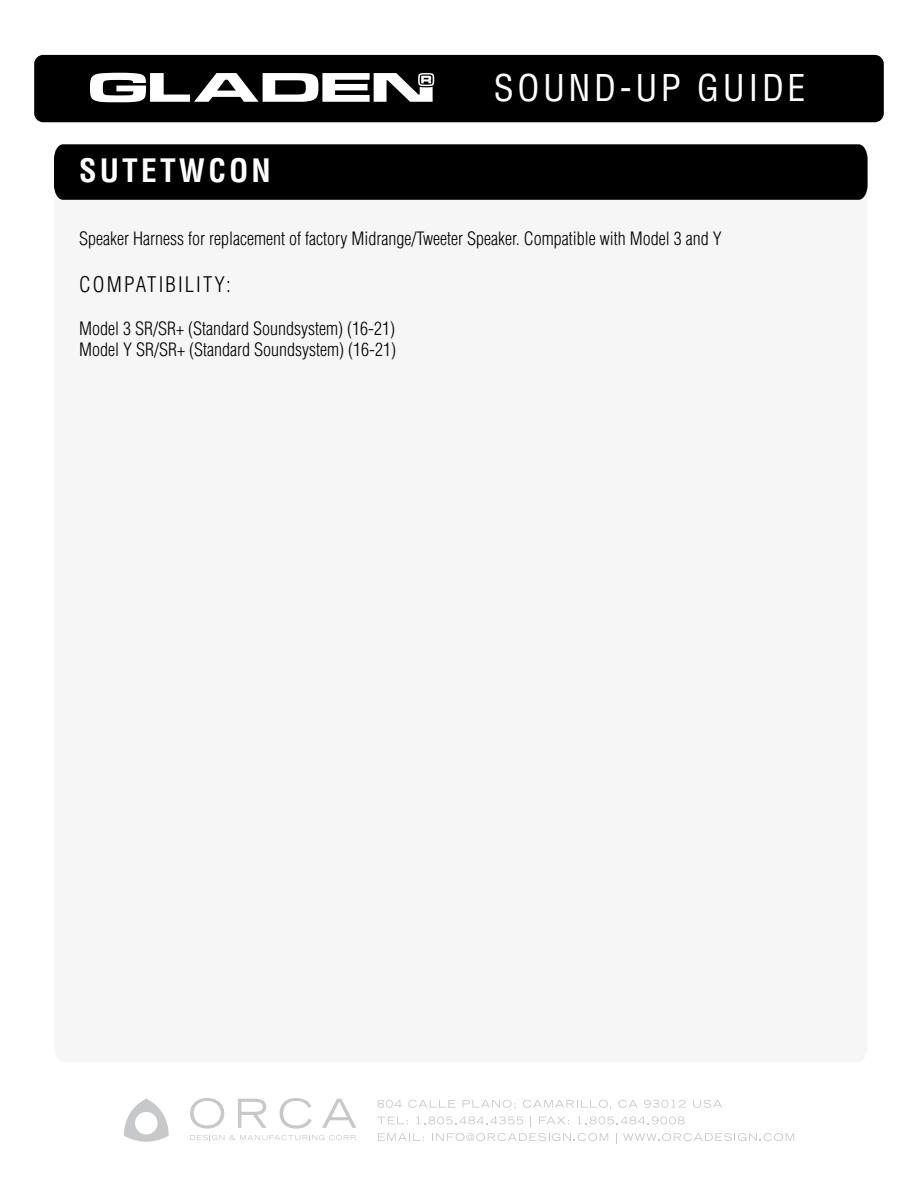
<style>
.page{position:relative;width:918px;height:1188px;background:#fff}
.page>*{position:absolute;margin:0;border:0;box-sizing:border-box;transform-origin:0 0}
.t1{font:condensed 36px "Helvetica";letter-spacing:.1em;color:#fff}
.t2{font:700 condensed 31.5px "Helvetica";letter-spacing:.1em;color:#fff}
.t3{font:300 condensed 21px "Helvetica";letter-spacing:.1em;color:#000}
.t4{font:300 condensed 18px/21.6px "Helvetica";color:#000}
</style>
<div class="page">
<div style="left:34px;top:55px;width:850px;height:67px;background:#000;border-radius:9px"></div>
<div style="left:54px;top:144px;width:814px;height:56px;background:#000"></div>
<svg style="left:90px;top:73px;width:344px;height:29px"></svg>
<svg style="left:190px;top:1098px;width:34px;height:31px"></svg>
<svg style="left:238px;top:1099px;width:29px;height:29px"></svg>
<svg style="left:280px;top:1098px;width:32px;height:31px"></svg>
<svg style="left:322px;top:1099px;width:34px;height:29px"></svg>
<svg style="left:190px;top:1135px;width:166px;height:5px"></svg>
<svg style="left:124px;top:1099px;width:45px;height:43px"></svg>
<svg style="left:377px;top:1100px;width:25px;height:8px"></svg>
<svg style="left:408px;top:1100px;width:47px;height:8px"></svg>
<svg style="left:463px;top:1100px;width:53px;height:9px"></svg>
<svg style="left:523px;top:1100px;width:88px;height:9px"></svg>
<svg style="left:618px;top:1100px;width:19px;height:8px"></svg>
<svg style="left:644px;top:1100px;width:41px;height:8px"></svg>
<svg style="left:693px;top:1100px;width:29px;height:8px"></svg>
<svg style="left:377px;top:1117px;width:31px;height:7px"></svg>
<svg style="left:416px;top:1116px;width:107px;height:8px"></svg>
<svg style="left:539px;top:1117px;width:30px;height:7px"></svg>
<svg style="left:578px;top:1116px;width:107px;height:8px"></svg>
<svg style="left:378px;top:1133px;width:46px;height:8px"></svg>
<svg style="left:432px;top:1133px;width:176px;height:8px"></svg>
<svg style="left:623px;top:1133px;width:171px;height:8px"></svg>
<h2 class="t2" style="left:79px;top:151px;width:193px">SUTETWCON</h2>
<h1 class="t1" style="left:494px;top:66px;width:313px">SOUND-UP GUIDE</h1>
<p class="t4" style="left:79px;top:227px;width:644px">Speaker Harness for replacement of factory Midrange/Tweeter Speaker. Compatible with Model 3 and Y</p>
<p class="t3" style="left:79px;top:271px;width:153px">COMPATIBILITY:</p>
<p class="t4" style="left:79px;top:317px;width:318px">Model 3 SR/SR+ (Standard Soundsystem) (16-21)<br>Model Y SR/SR+ (Standard Soundsystem) (16-21)</p>
</div>
